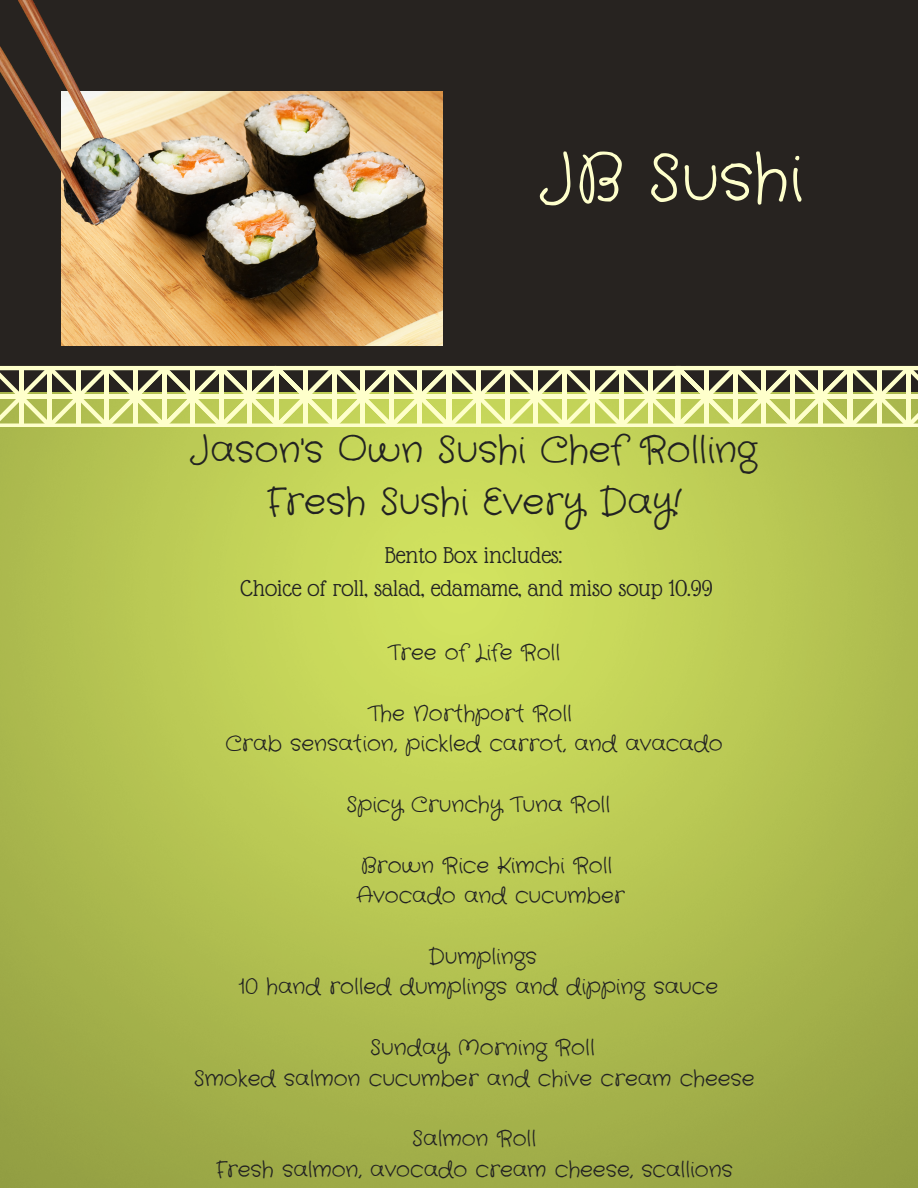
<style>
.page{position:relative;width:918px;height:1188px;background:#fff}
.page>*{position:absolute;margin:0;border:0;box-sizing:border-box;transform-origin:0 0}
.t1{font:65.4px "Crafty Girls";color:#feffcb}
.t2{font:37.35px/51.8px "Crafty Girls";color:#222;text-align:center}
.t3{font:24.9px/33.8px "Glass Antiqua";color:#222;text-align:center}
.t4{font:21.75px/30.3px "Crafty Girls";color:#222;text-align:center}
</style>
<div class="page">
<img style="left:0;top:426px;width:918px;height:762px">
<div style="left:0;top:0;width:918px;height:391px;background:#272320"></div>
<img style="left:62px;top:91px;width:380px;height:254px">
<img style="left:0;top:0;width:142px;height:226px">
<svg style="left:0;top:366px;width:918px;height:60px"></svg>
<hr style="left:248px;top:370px;width:4px;height:55px;background:#feffcb">
<h1 class="t1" style="left:539px;top:134px;width:265px">JB Sushi</h1>
<h2 class="t2" style="left:190px;top:426px;width:569px">Jason's Own Sushi Chef Rolling<br>Fresh Sushi Every Day!</h2>
<p class="t3" style="left:241px;top:538px;width:474px">Bento Box includes:<br>Choice of roll, salad, edamame, and miso soup 10.99</p>
<p class="t4" style="left:388px;top:638px;width:173px">Tree of Life Roll</p>
<p class="t4" style="left:225px;top:699px;width:499px">The Northport Roll<br>Crab sensation, pickled carrot, and avacado</p>
<p class="t4" style="left:346px;top:790px;width:265px">Spicy Crunchy Tuna Roll</p>
<p class="t4" style="left:357px;top:851px;width:270px;text-align:left">Brown Rice Kimchi Roll<br>Avocado and cucumber</p>
<p class="t4" style="left:239px;top:942px;width:481px">Dumplings<br>10 hand rolled dumplings and dipping sauce</p>
<p class="t4" style="left:194px;top:1033px;width:562px;text-align:left;text-indent:176px">Sunday Morning Roll<br>Smoked salmon cucumber and chive cream cheese</p>
<p class="t4" style="left:215px;top:1124px;width:519px">Salmon Roll<br>Fresh salmon, avocado cream cheese, scallions</p>
</div>
